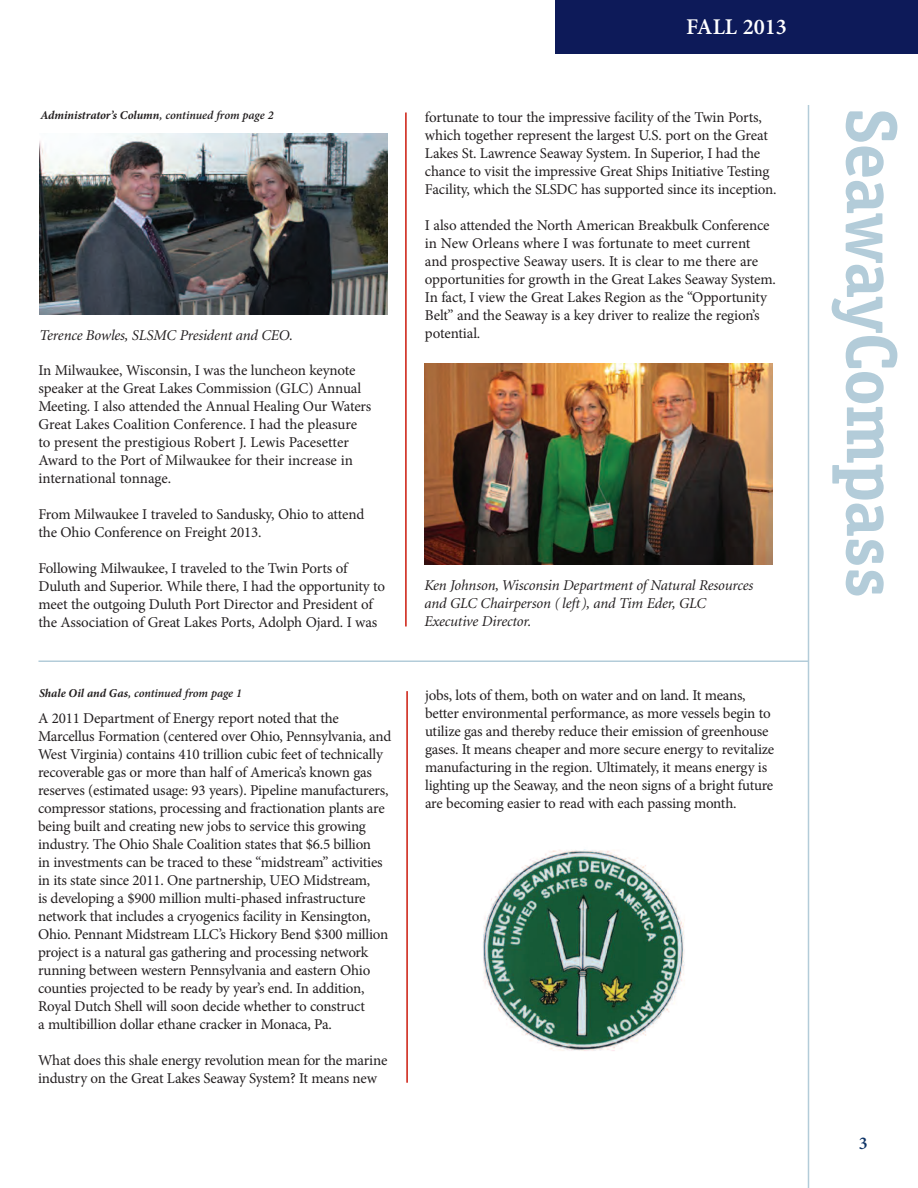
<style>
.page{position:relative;width:918px;height:1188px;background:#fff}
.page>*{position:absolute;margin:0;border:0;box-sizing:border-box;transform-origin:0 0}
.t1{font:700 72px "Officina Serif";letter-spacing:-.02em;color:#b3ccd9}
.t2{font:600 22.5px "Minion Pro";color:#fff}
.t3{font:600 18px "Minion Pro";color:#0d3366}
.t4{font:15px/18px "Minion Pro";letter-spacing:-.015em;color:#231f20}
.t5{font:italic 15px/18px "Minion EDO";letter-spacing:-.01em;color:#231f20}
.t6{font:italic 700 12px "Minion Pro";letter-spacing:-.005em;color:#231f20}
.t7{font:italic 600 12px "Minion Pro";letter-spacing:-.005em;color:#231f20}
.s1{font-weight:600}
.s2{font-weight:700}
</style>
<div class="page">
<hr style="left:808px;top:105px;width:1px;height:1083px;background:#b3ccd9">
<div style="left:555px;top:0;width:363px;height:54px;background:#0d1a59"></div>
<hr style="left:405px;top:113px;width:2px;height:513px;background:#cc1a0d">
<hr style="left:38px;top:660px;width:771px;height:2px;background:#b3ccd9">
<hr style="left:406px;top:691px;width:2px;height:392px;background:#cc1a0d">
<img style="left:483px;top:849px;width:202px;height:202px">
<img style="left:40px;top:134px;width:348px;height:181px">
<img style="left:424px;top:363px;width:349px;height:201px">
<p class="t6" style="left:40px;top:110px;width:235px">Administrator’s Column<span class="s1">, continued from page 2</span></p>
<p class="t5" style="left:40px;top:327px;width:255px">Terence Bowles, SLSMC President and CEO.</p>
<p class="t4" style="left:38px;top:363px;width:335px">In Milwaukee, Wisconsin, I was the luncheon keynote speaker at the Great Lakes Commission (GLC) Annual Meeting. I also attended the Annual Healing Our Waters Great Lakes Coalition Conference. I had the pleasure to present the prestigious Robert J. Lewis Pacesetter Award to the Port of Milwaukee for their increase in international tonnage.</p>
<p class="t4" style="left:38px;top:507px;width:327px">From Milwaukee I traveled to Sandusky, Ohio to attend the Ohio Conference on Freight 2013.</p>
<p class="t4" style="left:38px;top:561px;width:348px">Following Milwaukee, I traveled to the Twin Ports of Duluth and Superior. While there, I had the opportunity to meet the outgoing Duluth Port Director and President of the Association of Great Lakes Ports, Adolph Ojard. I was</p>
<p class="t7" style="left:39px;top:688px;width:205px"><span class="s2">Shale Oil and Gas</span>, continued from page 1</p>
<p class="t4" style="left:38px;top:711px;width:355px">A 2011 Department of Energy report noted that the Marcellus Formation (centered over Ohio, Pennsylvania, and West Virginia) contains 410 trillion cubic feet of technically recoverable gas or more than half of America’s known gas reserves (estimated usage: 93 years). Pipeline manufacturers, compressor stations, processing and fractionation plants are being built and creating new jobs to service this growing industry. The Ohio Shale Coalition states that $6.5 billion<br>in investments can be traced to these “midstream” activities in its state since 2011. One partnership, UEO Midstream,<br>is developing a $900 million multi-phased infrastructure network that includes a cryogenics facility in Kensington, Ohio. Pennant Midstream LLC’s Hickory Bend $300 million project is a natural gas gathering and processing network running between western Pennsylvania and eastern Ohio counties projected to be ready by year’s end. In addition, Royal Dutch Shell will soon decide whether to construct<br>a multibillion dollar ethane cracker in Monaca, Pa.</p>
<p class="t4" style="left:38px;top:1053px;width:351px">What does this shale energy revolution mean for the marine industry on the Great Lakes Seaway System? It means new</p>
<h2 class="t2" style="left:686px;top:19px;width:102px">FALL 2013</h2>
<p class="t4" style="left:425px;top:110px;width:353px">fortunate to tour the impressive facility of the Twin Ports, which together represent the largest U.S. port on the Great Lakes St. Lawrence Seaway System. In Superior, I had the chance to visit the impressive Great Ships Initiative Testing Facility, which the SLSDC has supported since its inception.</p>
<p class="t4" style="left:425px;top:218px;width:352px">I also attended the North American Breakbulk Conference in New Orleans where I was fortunate to meet current and prospective Seaway users. It is clear to me there are opportunities for growth in the Great Lakes Seaway System.<br>In fact, I view the Great Lakes Region as the “Opportunity Belt” and the Seaway is a key driver to realize the region’s potential.</p>
<p class="t5" style="left:424px;top:577px;width:330px">Ken Johnson, Wisconsin Department of Natural Resources and GLC Chairperson (left), and Tim Eder, GLC<br>Executive Director.</p>
<p class="t4" style="left:425px;top:687px;width:351px">jobs, lots of them, both on water and on land. It means, better environmental performance, as more vessels begin to utilize gas and thereby reduce their emission of greenhouse gases. It means cheaper and more secure energy to revitalize manufacturing in the region. Ultimately, it means energy is lighting up the Seaway, and the neon signs of a bright future are becoming easier to read with each passing month.</p>
<h1 class="t1" style="left:899px;top:108px;width:492px;rotate:90deg">SeawayCompass</h1>
<p class="t3" style="left:859px;top:1136px;width:10px">3</p>
</div>
